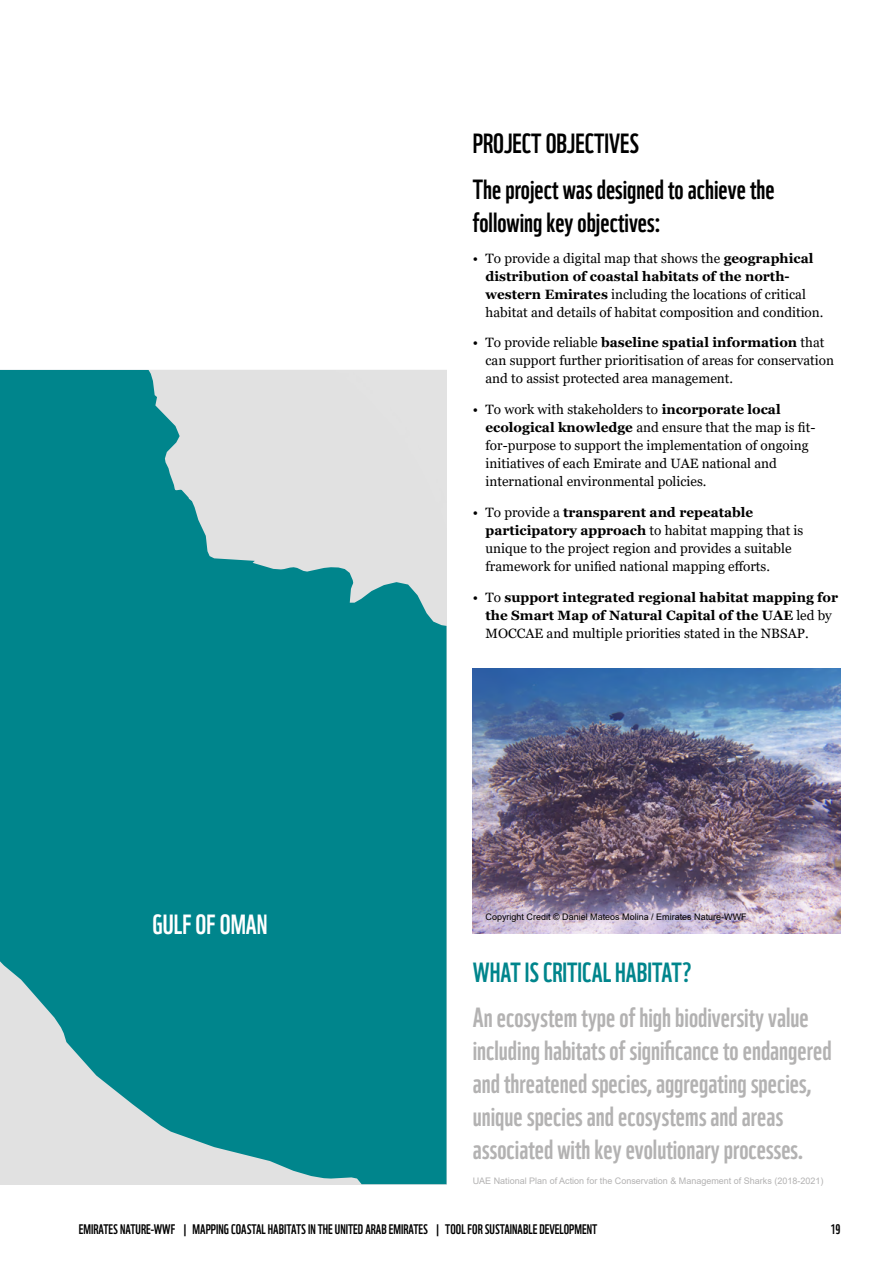
<style>
.page{position:relative;width:893px;height:1263px;background:#fff}
.page>*{position:absolute;margin:0;border:0;box-sizing:border-box;transform-origin:0 0}
.t1{font:27px/33px "WWF";color:#b3b2b2}
.t2{font:27px/45.8px "WWF";color:#000}
.t3{font:27px "WWF";color:#00858c}
.t4{font:27px "WWF";color:#fff}
.t5{font:13.5px/18px "Georgia";color:#000}
.t6{font:700 13.5px/18px "Georgia";color:#000}
.t7{font:13.5px "WWF";color:#000}
.t8{font:9px "Arial";color:#b3b2b2}
.t9{font:9px "Arial";color:#000}
.s1{font-weight:700}
.s2{font-weight:400}
</style>
<div class="page">
<svg style="left:0;top:370px;width:446px;height:814px;background:#32999e"></svg>
<img style="left:473px;top:668px;width:367px;height:265px">
<h1 class="t4" style="left:153px;top:903px;width:116px">GULF OF OMAN</h1>
<h1 class="t2" style="left:473px;top:118px;width:304px">PROJECT OBJECTIVES<br>The project was designed to achieve the</h1>
<h1 class="t2" style="left:473px;top:197px;width:190px">following key objectives:</h1>
<p class="t5" style="left:485px;top:249px;width:340px;text-indent:-13px">• To provide a digital map that shows the <span class="s1">geographical distribution of coastal habitats of the north&shy;western Emirates</span> including the locations of critical habitat and details of habitat composition and condition.</p>
<p class="t5" style="left:485px;top:334px;width:350px;text-indent:-13px">• To provide reliable <span class="s1">baseline spatial information</span> that can support further prioritisation of areas for conservation and to assist protected area management.</p>
<p class="t5" style="left:485px;top:401px;width:331px;text-indent:-13px">• To work with stakeholders to <span class="s1">incorporate local ecological knowledge</span> and ensure that the map is fit&shy;for-purpose to support the implementation of ongoing initiatives of each Emirate and UAE national and international environmental policies.</p>
<p class="t5" style="left:485px;top:503px;width:319px;text-indent:-13px">• To provide a <span class="s1">transparent and repeatable participatory approach</span> to habitat mapping that is unique to the project region and provides a suitable framework for unified national mapping efforts.</p>
<p class="t6" style="left:485px;top:588px;width:354px;text-indent:-13px"><span class="s2">• To</span> support integrated regional habitat mapping for the Smart Map of Natural Capital of the UAE <span class="s2">led by<br>MOCCAE and multiple priorities stated in the NBSAP.</span></p>
<p class="t9" style="left:485px;top:911px;width:263px">Copyright Credit © Daniel Mateos Molina / Emirates Nature-WWF</p>
<h1 class="t3" style="left:473px;top:951px;width:220px">WHAT IS CRITICAL HABITAT?</h1>
<h1 class="t1" style="left:473px;top:999px;width:360px">An ecosystem type of high biodiversity value including habitats of significance to endangered and threatened species, aggregating species, unique species and ecosystems and areas associated with key evolutionary processes.</h1>
<p class="t8" style="left:473px;top:1175px;width:352px">UAE National Plan of Action for the Conservation &amp; Management of Sharks (2018-2021)</p>
<p class="t7" style="left:79px;top:1219px;width:520px">EMIRATES NATURE-WWF | MAPPING COASTAL HABITATS IN THE UNITED ARAB EMIRATES | TOOL FOR SUSTAINABLE DEVELOPMENT</p>
<p class="t7" style="left:830px;top:1219px;width:11px">19</p>
</div>
